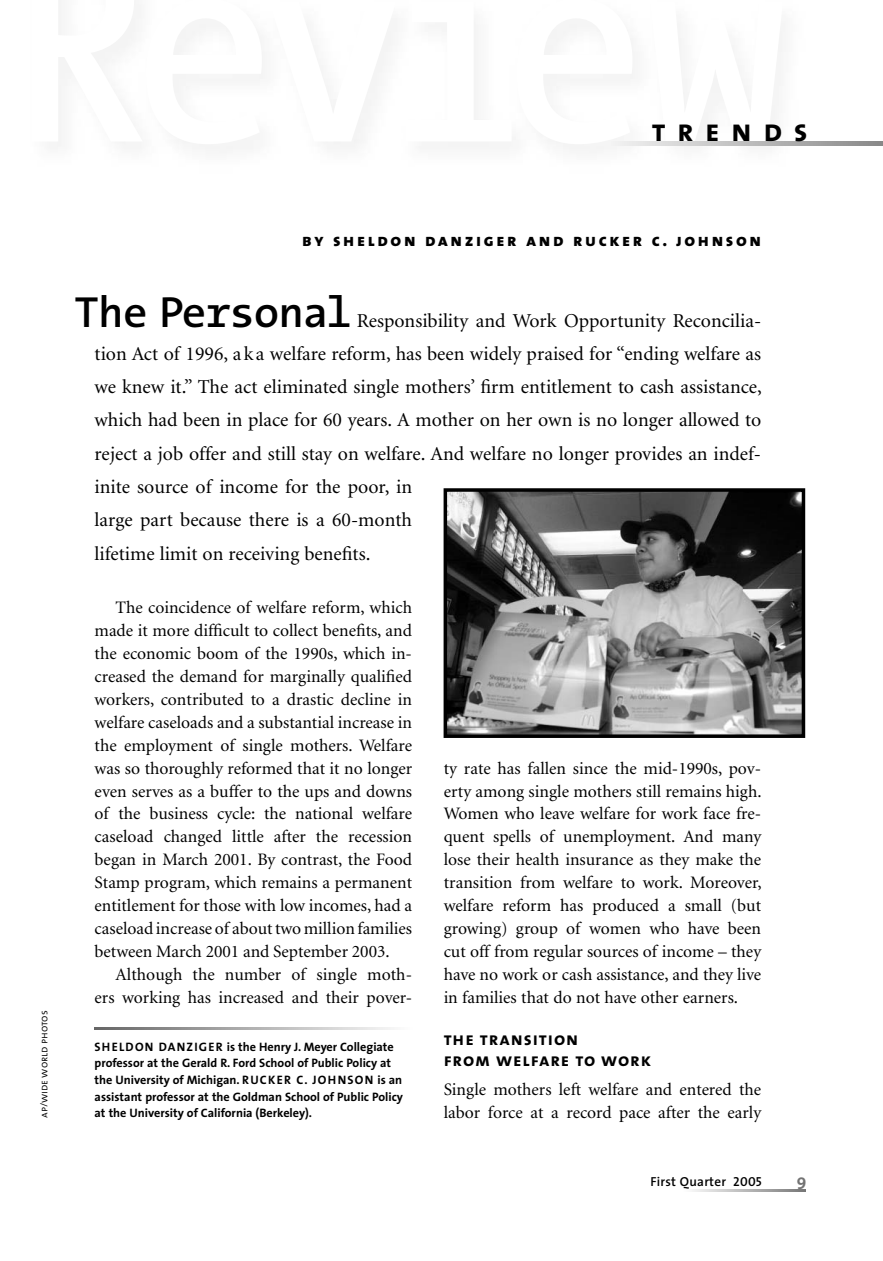
<style>
.page{position:relative;width:883px;height:1261px;background:#fff}
.page>*{position:absolute;margin:0;border:0;box-sizing:border-box;transform-origin:0 0}
.t1{font:600 43.75px "The Sans Mono";letter-spacing:-.05em;color:#000}
.t2{font:31.5px "The Sans Bold Caps";letter-spacing:.365em;color:#000}
.t3{font:19.6px/33.2px "Minion";color:#000}
.t4{font:18.38px/21px "The Sans Bold Caps";letter-spacing:.05em;color:#000}
.t5{font:17.5px/22.9px "Minion";color:#000;text-align:justify}
.t6{font:17.5px "The Sans Extra Bold Caps";letter-spacing:.15em;color:#000}
.t7{font:700 16.62px "The Sans";color:#737373}
.t8{font:600 13.12px "The Sans";letter-spacing:.02em;color:#000}
.t9{font:700 12.25px/16.6px "The Sans";color:#000}
.t10{font:10.5px "The Sans Semi Light Caps";color:#000}
.s1{font-family:"The Sans Semi Bold Caps";font-weight:400}
</style>
<div class="page">
<svg style="left:35px;top:0;width:227px;height:144px"></svg>
<svg style="left:269px;top:8px;width:127px;height:133px"></svg>
<svg style="left:405px;top:7px;width:227px;height:137px"></svg>
<svg style="left:659px;top:9px;width:123px;height:132px"></svg>
<svg style="left:611px;top:141px;width:271px;height:4px"></svg>
<img style="left:448px;top:493px;width:351px;height:239px">
<div style="left:443px;top:488px;width:361px;height:249px;border:4px solid #000"></div>
<h2 class="t2" style="left:651px;top:112px;width:157px">trends</h2>
<p class="t10" style="left:38px;top:1117px;width:109px;rotate:-90deg">ap/wide world photos</p>
<p class="t6" style="left:302px;top:229px;width:460px">by sheldon danziger and rucker c. johnson</p>
<h1 class="t1" style="left:74px;top:295px;width:280px">The Personal</h1>
<p class="t3" style="left:95px;top:305px;width:668px;text-indent:262px">Responsibility and Work Opportunity Reconcilia&shy;tion Act of 1996, a k a welfare reform, has been widely praised for “ending welfare as we knew it.” The act eliminated single mothers’ firm entitlement to cash assistance, which had been in place for 60 years. A mother on her own is no longer allowed to reject a job offer and still stay on welfare. And welfare no longer provides an indef&shy;inite source of income for the poor, in<br>large part because there is a 60-month<br>lifetime limit on receiving benefits.</p>
<p class="t5" style="left:94px;top:597px;width:319px;text-indent:21px">The coincidence of welfare reform, which made it more difficult to collect benefits, and the economic boom of the 1990s, which in&shy;creased the demand for marginally qualified workers, contributed to a drastic decline in welfare caseloads and a substantial increase in the employment of single mothers. Welfare was so thoroughly reformed that it no longer even serves as a buffer to the ups and downs of the business cycle: the national welfare caseload changed little after the recession began in March 2001. By contrast, the Food Stamp program, which remains a permanent entitlement for those with low incomes, had a caseload increase of about two million families between March 2001 and September 2003.</p>
<p class="t5" style="left:94px;top:964px;width:319px;text-align:right">Although the number of single moth&shy;ers working has increased and their pover-</p>
<p class="t5" style="left:443px;top:757px;width:319px">ty rate has fallen since the mid-1990s, pov&shy;erty among single mothers still remains high.<br>Women who leave welfare for work face fre&shy;quent spells of unemployment. And many lose their health insurance as they make the transition from welfare to work. Moreover, welfare reform has produced a small (but growing) group of women who have been cut off from regular sources of income – they have no work or cash assistance, and they live in families that do not have other earners.</p>
<p class="t4" style="left:443px;top:1027px;width:209px">the transition<br>from welfare to work</p>
<p class="t5" style="left:443px;top:1078px;width:319px">Single mothers left welfare and entered the labor force at a record pace after the early</p>
<p class="t9" style="left:94px;top:1039px;width:310px">SH ELDON DANZIGER is the Henry J. Meyer Collegiate professor at the Gerald R. Ford School of Public Policy at the University of Michigan. RUCKER C. JOH NSON is an assistant professor at the Goldman School of Public Policy</p>
<p class="t9" style="left:94px;top:1105px;width:219px">at the University of California (Berkeley).</p>
<p class="t8" style="left:650px;top:1176px;width:113px">First Quarter <span class="s1">2005</span></p>
<p class="t7" style="left:796px;top:1173px;width:11px">9</p>
</div>
